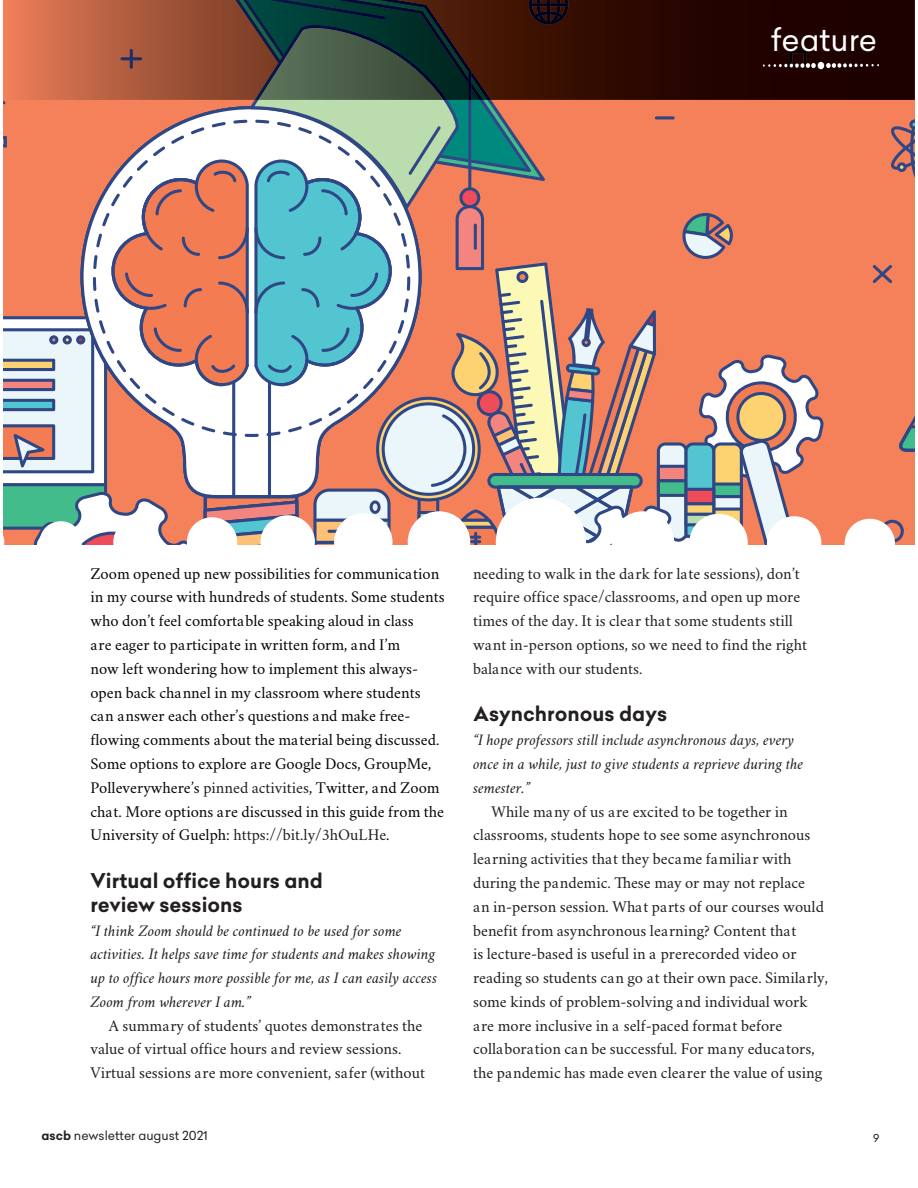
<style>
.page{position:relative;width:918px;height:1188px;background:#fff}
.page>*{position:absolute;margin:0;border:0;box-sizing:border-box;transform-origin:0 0}
.t1{font:30.75px "Celias";color:#fff}
.t2{font:700 19.95px/23.9px "Celias";color:#231f20}
.t3{font:16.05px/23.9px "Crimson";color:#231f20}
.t4{font:16.05px/23.9px "Crimson";color:#040504}
.t5{font:italic 16.05px/23.9px "Crimson";color:#231f20}
.t6{font:12.3px "Celias";color:#231f20}
.t7{font:10.8px "Celias";color:#231f20}
.s1{color:#231f20}
.s2{font-weight:700}
</style>
<div class="page">
<svg style="left:3px;top:0;width:912px;height:545px;background:#ba8a79"></svg>
<div style="left:612px;top:511px;width:62px;height:62px;background:#fff;border-radius:50%"></div>
<div style="left:689px;top:514px;width:59px;height:57px;background:#fff;border-radius:50%"></div>
<div style="left:767px;top:516px;width:54px;height:54px;background:#fff;border-radius:50%"></div>
<div style="left:845px;top:519px;width:50px;height:49px;background:#fff;border-radius:50%"></div>
<div style="left:496px;top:498px;width:90px;height:88px;background:#fff;border-radius:50%"></div>
<h1 class="t1" style="left:771px;top:23px;width:108px">feature</h1>
<p class="t4" style="left:90px;top:563px;width:356px">Zoom opened up new possibilities for communication in my course with hundreds of students. Some students who don’t feel comfortable speaking aloud in class<br>are eager to participate in written form, and I’m<br>now left wondering how to implement this always&shy;open back channel in my classroom where students can answer each other’s questions and make free&shy;flowing comments about the material being discussed.<br>Some options to explore are Google Docs, GroupMe, Polleverywhere’s <span class="s1">pinned activities</span>, Twitter, and Zoom chat. More options are discussed in this guide from the University of Guelph: <span class="s1">https://bit.ly/3hOuLHe</span>.</p>
<p class="t2" style="left:90px;top:871px;width:234px">Virtual office hours and review sessions</p>
<p class="t5" style="left:90px;top:920px;width:348px">“I think Zoom should be continued to be used for some activities. It helps save time for students and makes showing up to office hours more possible for me, as I can easily access Zoom from wherever I am.”</p>
<p class="t3" style="left:90px;top:1015px;width:336px;text-indent:18px">A summary of students’ quotes demonstrates the value of virtual office hours and review sessions.<br>Virtual sessions are more convenient, safer (without</p>
<p class="t3" style="left:473px;top:563px;width:335px">needing to walk in the dark for late sessions), don’t require office space/classrooms, and open up more times of the day. It is clear that some students still want in-person options, so we need to find the right balance with our students.</p>
<p class="t2" style="left:473px;top:704px;width:196px">Asynchronous days</p>
<p class="t5" style="left:473px;top:729px;width:332px">“I hope professors still include asynchronous days, every once in a while, just to give students a reprieve during the semester.”</p>
<p class="t3" style="left:473px;top:801px;width:356px;text-indent:18px">While many of us are excited to be together in classrooms, students hope to see some asynchronous learning activities that they became familiar with during the pandemic. These may or may not replace<br>an in-person session. What parts of our courses would benefit from asynchronous learning? Content that<br>is lecture-based is useful in a prerecorded video or reading so students can go at their own pace. Similarly, some kinds of problem-solving and individual work are more inclusive in a self-paced format before collaboration can be successful. For many educators, the pandemic has made even clearer the value of using</p>
<p class="t6" style="left:42px;top:1129px;width:168px"><span class="s2">ascb</span> newsletter august 2021</p>
<p class="t7" style="left:873px;top:1132px;width:8px">9</p>
</div>
